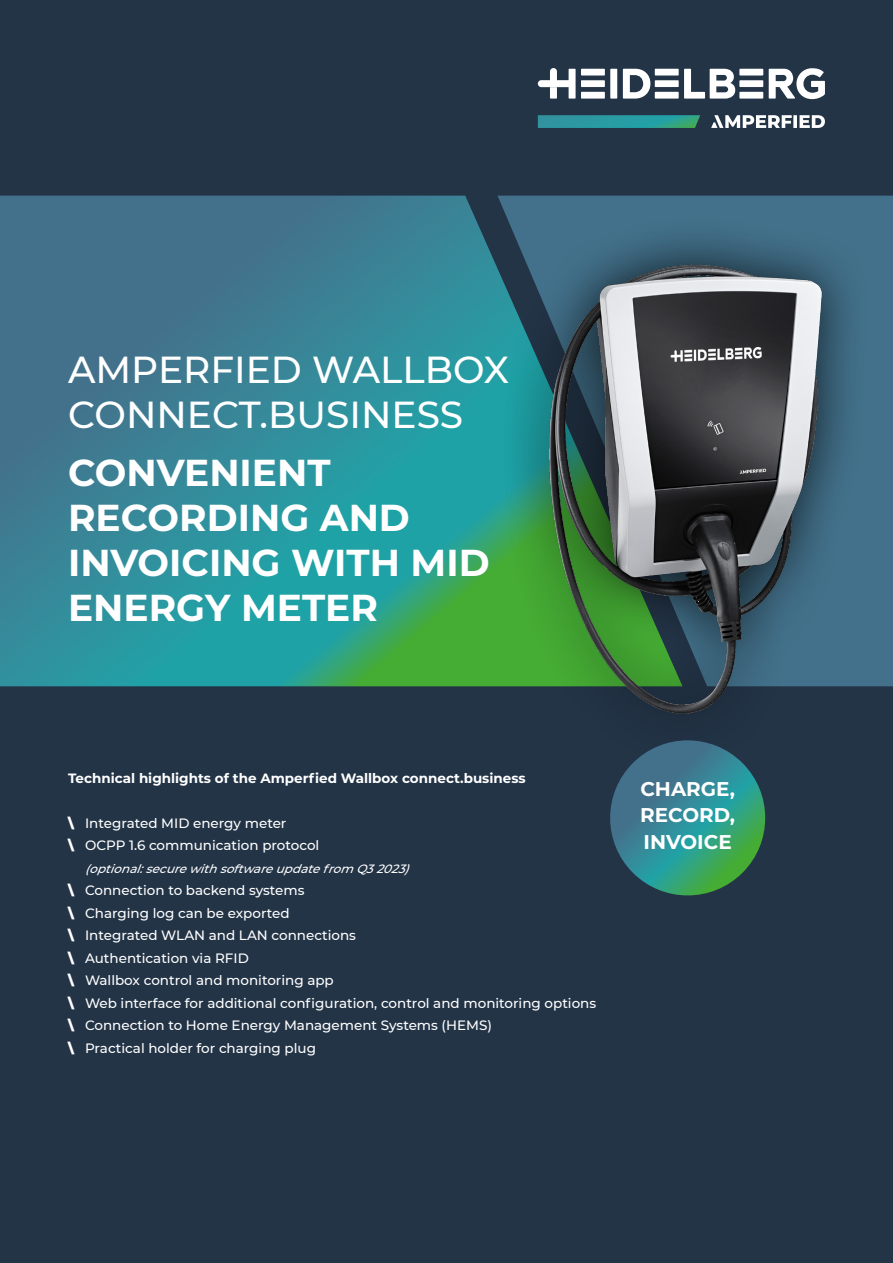
<style>
.page{position:relative;width:893px;height:1263px;background:#233447}
.page>*{position:absolute;margin:0;border:0;box-sizing:border-box;transform-origin:0 0}
.t1{font:700 37.5px/45px "Montserrat";color:#fff}
.t2{font:500 37.5px/45px "Montserrat";color:#fff}
.t3{font:700 19.95px/26.5px "Montserrat";color:#fff;text-align:justify}
.t4{font:500 13.5px/22.5px "Montserrat";color:#fff}
.t5{font:700 13.5px "Montserrat";color:#fff}
.t6{font:italic 500 12px "Montserrat";color:#fff}
.s1{font-weight:900}
</style>
<div class="page">
<svg style="left:711px;top:115px;width:114px;height:13px"></svg>
<svg style="left:623px;top:69px;width:27px;height:30px"></svg>
<div style="left:610px;top:69px;width:7px;height:30px;background:#fff"></div>
<div style="left:581px;top:69px;width:24px;height:7px;background:#fff"></div>
<div style="left:581px;top:80px;width:24px;height:7px;background:#fff"></div>
<div style="left:581px;top:92px;width:24px;height:7px;background:#fff"></div>
<div style="left:655px;top:69px;width:24px;height:7px;background:#fff"></div>
<div style="left:655px;top:80px;width:24px;height:7px;background:#fff"></div>
<div style="left:655px;top:92px;width:24px;height:7px;background:#fff"></div>
<svg style="left:684px;top:69px;width:51px;height:30px"></svg>
<div style="left:739px;top:69px;width:24px;height:7px;background:#fff"></div>
<div style="left:739px;top:80px;width:24px;height:7px;background:#fff"></div>
<div style="left:739px;top:92px;width:24px;height:7px;background:#fff"></div>
<svg style="left:769px;top:68px;width:56px;height:31px"></svg>
<svg style="left:538px;top:68px;width:38px;height:31px"></svg>
<svg style="left:538px;top:115px;width:162px;height:13px;background:#2b9898"></svg>
<svg style="left:0;top:196px;width:497px;height:490px;background:#348a92"></svg>
<div style="left:498px;top:196px;width:395px;height:490px;background:#43718b"></div>
<div style="left:500px;top:215px;width:370px;height:546px;background:#000;opacity:.75"></div>
<img style="left:497px;top:236px;width:364px;height:484px">
<svg style="left:603px;top:740px;width:170px;height:156px"></svg>
<h1 class="t2" style="left:68px;top:346px;width:442px">AMPERFIED WALLBOX<br>CONNECT.BUSINESS</h1>
<h1 class="t1" style="left:68px;top:448px;width:423px">CONVENIENT<br>RECORDING AND<br>INVOICING WITH MID<br>ENERGY METER</h1>
<p class="t5" style="left:68px;top:768px;width:459px">Technical highlights of the Amperfied Wallbox connect.business</p>
<p class="t4" style="left:68px;top:811px;width:253px"><span class="s1">\</span> Integrated MID energy meter<br><span class="s1">\</span> OCPP 1.6 communication protocol</p>
<p class="t6" style="left:85px;top:860px;width:331px">(optional:securewithsoftwareupdatefrom Q32023)</p>
<p class="t4" style="left:68px;top:879px;width:530px"><span class="s1">\</span> Connection to backend systems<br><span class="s1">\</span> Charging log can be exported<br><span class="s1">\</span> Integrated WLAN and LAN connections<br><span class="s1">\</span> Authentication via RFID<br><span class="s1">\</span> Wallbox control and monitoring app<br><span class="s1">\</span> Web interface for additional configuration, control and monitoring options <span class="s1">\</span> Connection to Home Energy Management Systems (HEMS)<br><span class="s1">\</span> Practical holder for charging plug</p>
<h2 class="t3" style="left:640px;top:774px;width:96px">CHARGE, RECORD, INVOICE</h2>
</div>
